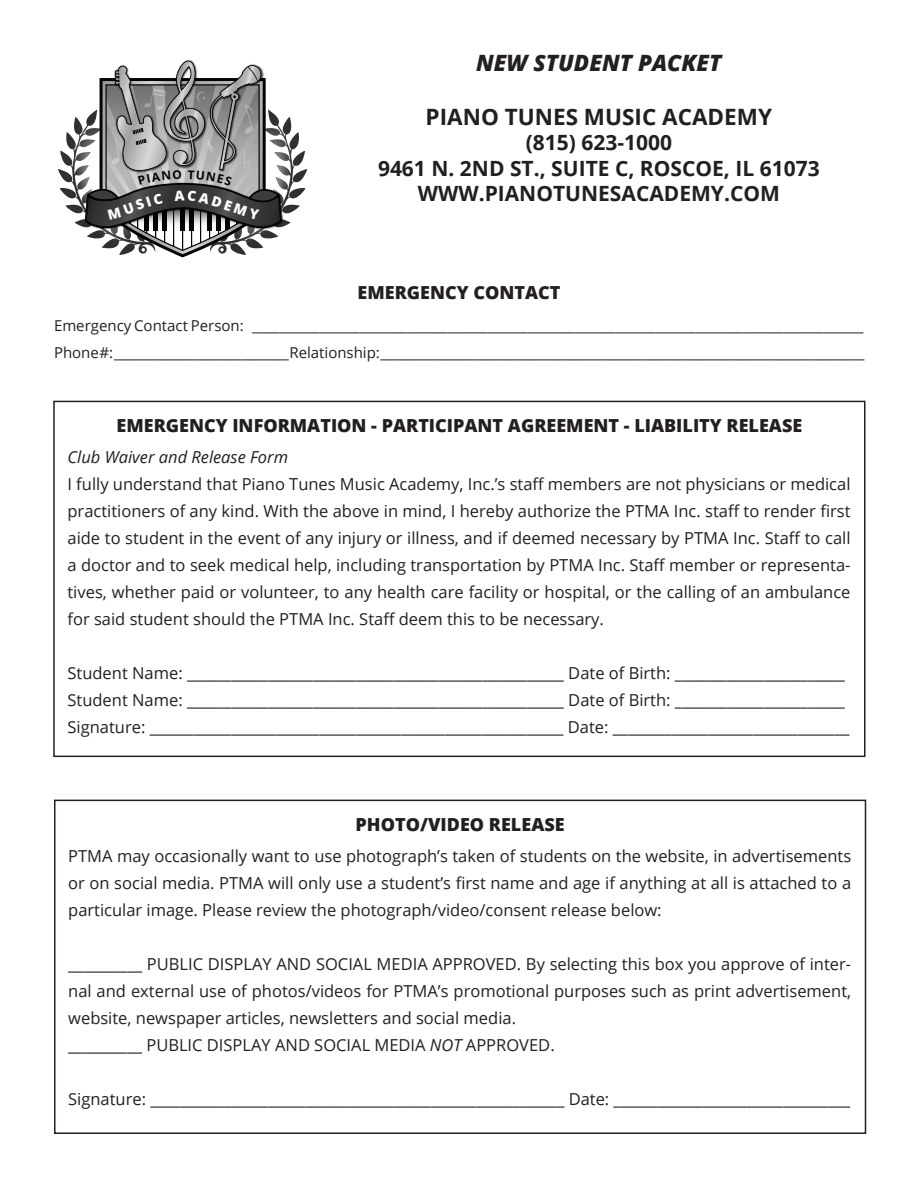
<style>
.page{position:relative;width:918px;height:1188px;background:#fff}
.page>*{position:absolute;margin:0;border:0;box-sizing:border-box;transform-origin:0 0}
.t1{font:700 22.5px "Open Sans";color:#231f20}
.t2{font:italic 800 22.5px "Open Sans";color:#231f20}
.t3{font:700 21px "Open Sans";color:#231f20}
.t4{font:800 18px "Open Sans";color:#231f20}
.t5{font:16.5px/27px "Open Sans";color:#231f20;text-align:justify}
.t6{font:italic 16.5px "Open Sans";color:#231f20}
.t7{font:15px "Open Sans";color:#231f20}
.s1{font-style:italic}
</style>
<div class="page">
<div style="left:53px;top:401px;width:813px;height:356px;border:2px solid #231f20"></div>
<div style="left:54px;top:800px;width:812px;height:334px;border:2px solid #231f20"></div>
<svg style="left:58px;top:61px;width:233px;height:196px"></svg>
<p class="t2" style="left:476px;top:46px;width:247px">NEW STUDENT PACKET</p>
<p class="t1" style="left:426px;top:101px;width:348px">PIANO TUNES MUSIC ACADEMY</p>
<p class="t3" style="left:526px;top:128px;width:148px">(815) 623-1000</p>
<p class="t3" style="left:378px;top:153px;width:443px">9461 N. 2ND ST., SUITE C, ROSCOE, IL 61073</p>
<p class="t3" style="left:418px;top:178px;width:364px">WWW.PIANOTUNESACADEMY.COM</p>
<p class="t4" style="left:358px;top:279px;width:204px">EMERGENCY CONTACT</p>
<p class="t7" style="left:54px;top:315px;width:811px">Emergency Contact Person: ___________________________________________________________________________________________</p>
<p class="t7" style="left:54px;top:342px;width:812px">Phone #: __________________________ Relationship: ________________________________________________________________________</p>
<p class="t4" style="left:117px;top:412px;width:687px">EMERGENCY INFORMATION - PARTICIPANT AGREEMENT - LIABILITY RELEASE</p>
<p class="t6" style="left:68px;top:446px;width:222px">Club Waiver and Release Form</p>
<p class="t5" style="left:68px;top:470px;width:785px">I fully understand that Piano Tunes Music Academy, Inc.’s staff members are not physicians or medical practitioners of any kind. With the above in mind, I hereby authorize the PTMA Inc. staff to render first aide to student in the event of any injury or illness, and if deemed necessary by PTMA Inc. Staff to call a doctor and to seek medical help, including transportation by PTMA Inc. Staff member or representa&shy;tives, whether paid or volunteer, to any health care facility or hospital, or the calling of an ambulance for said student should the PTMA Inc. Staff deem this to be necessary.</p>
<p class="t5" style="left:68px;top:659px;width:779px">Student Name: ___________________________________________________ Date of Birth: _______________________</p>
<p class="t5" style="left:68px;top:686px;width:779px">Student Name: ___________________________________________________ Date of Birth: _______________________</p>
<p class="t5" style="left:68px;top:713px;width:783px">Signature: ________________________________________________________ Date: ________________________________</p>
<p class="t4" style="left:356px;top:811px;width:211px">PHOTO/VIDEO RELEASE</p>
<p class="t5" style="left:68px;top:842px;width:785px">PTMA may occasionally want to use photograph’s taken of students on the website, in advertisements or on social media. PTMA will only use a student’s first name and age if anything at all is attached to a particular image. Please review the photograph/video/consent release below:</p>
<p class="t5" style="left:68px;top:950px;width:785px">__________ PUBLIC DISPLAY AND SOCIAL MEDIA APPROVED. By selecting this box you approve of inter&shy;nal and external use of photos/videos for PTMA’s promotional purposes such as print advertisement, website, newspaper articles, newsletters and social media.</p>
<p class="t5" style="left:68px;top:1031px;width:488px">__________ PUBLIC DISPLAY AND SOCIAL MEDIA <span class="s1">NOT</span> APPROVED.</p>
<p class="t5" style="left:68px;top:1085px;width:783px">Signature: ________________________________________________________ Date: ________________________________</p>
</div>
